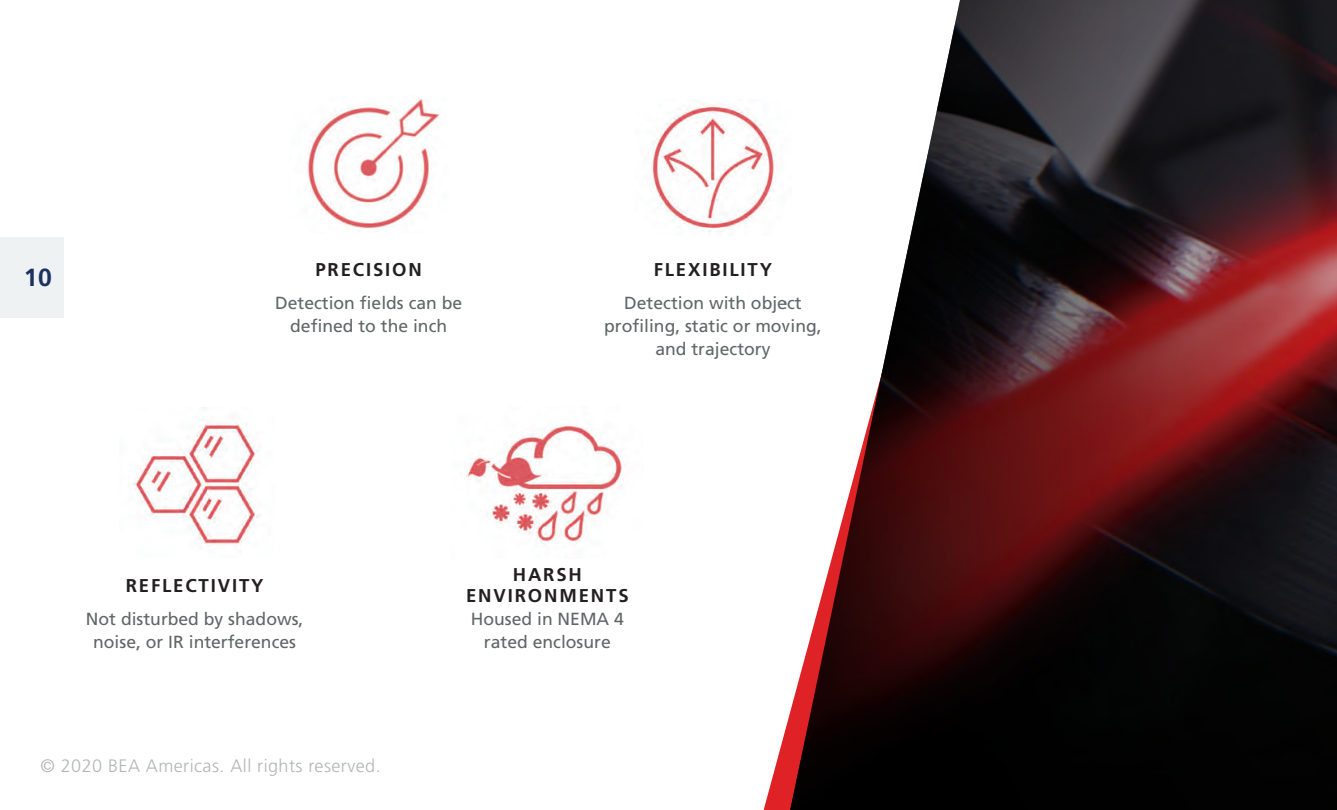
<style>
.page{position:relative;width:1337px;height:810px;background:#fff}
.page>*{position:absolute;margin:0;border:0;box-sizing:border-box;transform-origin:0 0}
.t1{font:700 24.75px "Frutiger LT Std";color:#1c3160}
.t2{font:700 18.45px/20.9px "Frutiger LT Std";letter-spacing:.1em;color:#231f20;text-align:center}
.t3{font:300 18px "Frutiger LT Std";letter-spacing:.025em;color:#b2b5b7}
.t4{font:17.55px/22.7px "Frutiger LT Std";color:#606667;text-align:center}
</style>
<div class="page">
<div style="left:0;top:237px;width:64px;height:81px;background:#eff2f3"></div>
<img style="left:307px;top:98px;width:133px;height:133px">
<img style="left:651px;top:106px;width:124px;height:127px">
<img style="left:133px;top:408px;width:128px;height:136px">
<img style="left:466px;top:425px;width:156px;height:121px">
<svg style="left:786px;top:0;width:550px;height:810px"></svg>
<h1 class="t1" style="left:24px;top:263px;width:30px">10</h1>
<p class="t2" style="left:315px;top:259px;width:108px">PRECISION</p>
<p class="t4" style="left:275px;top:292px;width:189px">Detection fields can be defined to the inch</p>
<p class="t2" style="left:653px;top:259px;width:120px">FLEXIBILITY</p>
<p class="t4" style="left:604px;top:292px;width:219px">Detection with object profiling, static or moving, and trajectory</p>
<p class="t2" style="left:126px;top:575px;width:139px">REFLECTIVITY</p>
<p class="t4" style="left:86px;top:608px;width:219px">Not disturbed by shadows, noise, or IR interferences</p>
<p class="t3" style="left:40px;top:755px;width:342px">© 2020 BEA Americas. All rights reserved.</p>
<p class="t2" style="left:466px;top:564px;width:164px">HARSH<br>ENVIRONMENTS</p>
<p class="t4" style="left:471px;top:608px;width:155px">Housed in NEMA 4 rated enclosure</p>
</div>
